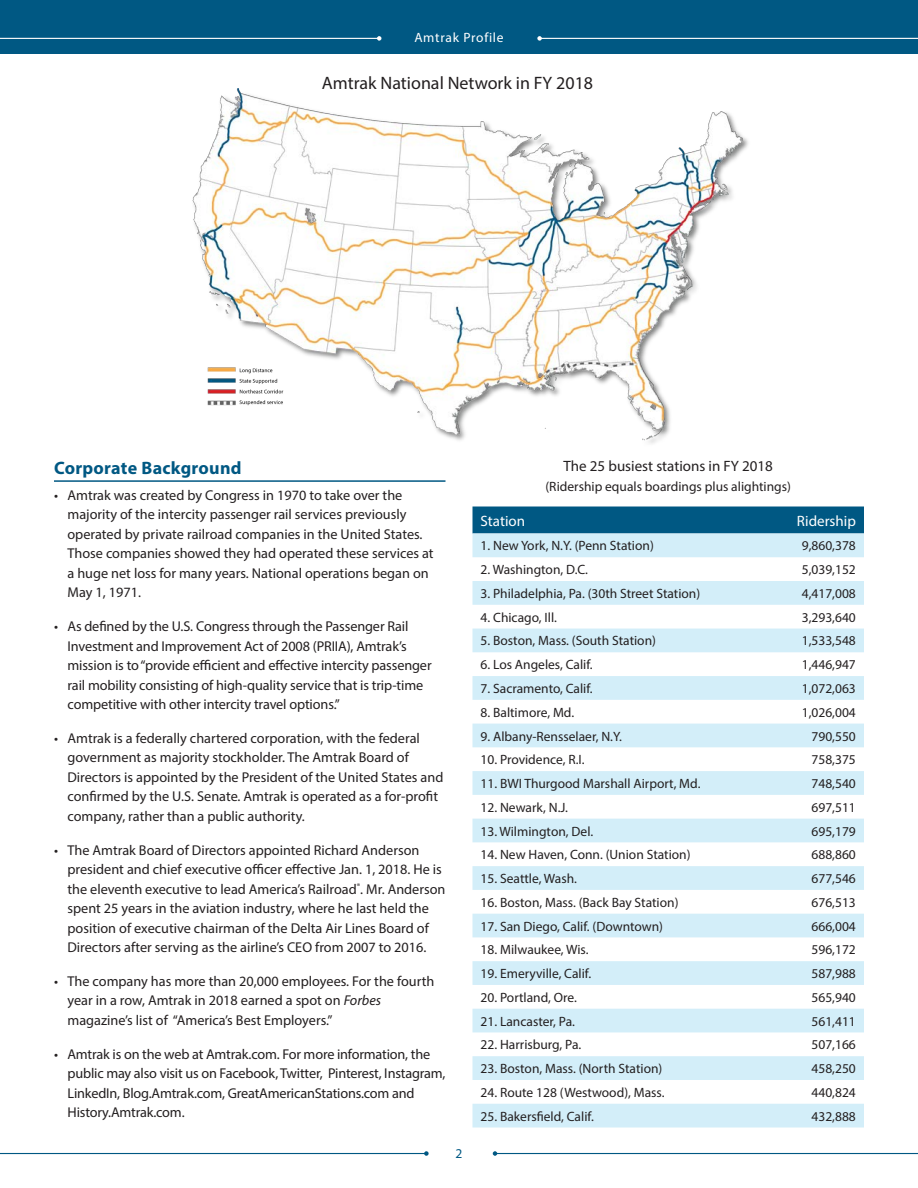
<style>
.page{position:relative;width:918px;height:1188px;background:#fff}
.page>*{position:absolute;margin:0;border:0;box-sizing:border-box;transform-origin:0 0}
.Section_Title{font:18px "Myriad Pro";color:#231f20}
.Subhead_Main{font:700 18px "Myriad Pro";letter-spacing:.015em;color:#005883}
.body{font:15px "Myriad Pro";color:#231f20}
.body-2{font:15px "Myriad Pro";color:#fff}
.t1{font:14.25px/19.5px "Myriad Pro";color:#231f20}
.body-3{font:13.5px "Myriad Pro";color:#231f20}
.t2{font:13.5px "Myriad Pro";letter-spacing:.055em;color:#fff}
.t3{font:13.5px "Myriad Pro";color:#005883}
.s1{font-style:italic}
</style>
<div class="page">
<div style="left:0;top:0;width:918px;height:54px;background:#005883"></div>
<hr style="left:0;top:38px;width:379px;height:1px;background:#fff">
<svg style="left:377px;top:36px;width:4px;height:5px"></svg>
<hr style="left:540px;top:38px;width:378px;height:1px;background:#fff">
<svg style="left:537px;top:36px;width:5px;height:5px"></svg>
<hr style="left:0;top:1153px;width:426px;height:1px;background:#005883">
<svg style="left:424px;top:1151px;width:5px;height:5px"></svg>
<hr style="left:495px;top:1153px;width:423px;height:1px;background:#005883">
<svg style="left:493px;top:1151px;width:4px;height:5px"></svg>
<hr style="left:54px;top:480px;width:392px;height:2px;background:#005883">
<img style="left:192px;top:89px;width:556px;height:355px">
<div style="left:472px;top:507px;width:392px;height:27px;background:#005883"></div>
<svg style="left:472px;top:534px;width:392px;height:594px;fill:#d7eff9"></svg>
<p class="t2" style="left:414px;top:30px;width:91px">Amtrak Profile</p>
<p class="Section_Title" style="left:322px;top:72px;width:273px">Amtrak National Network in FY 2018</p>
<p class="Subhead_Main" style="left:54px;top:456px;width:189px">Corporate Background</p>
<p class="t1" style="left:68px;top:485px;width:368px;text-indent:-14px">• Amtrak was created by Congress in 1970 to take over the majority of the intercity passenger rail services previously operated by private railroad companies in the United States.<br>Those companies showed they had operated these services at a huge net loss for many years. National operations began on May 1, 1971.</p>
<p class="t1" style="left:68px;top:616px;width:366px;text-indent:-14px">• As defined by the U.S. Congress through the Passenger Rail Investment and Improvement Act of 2008 (PRIIA), Amtrak’s mission is to “provide efficient and effective intercity passenger rail mobility consisting of high-quality service that is trip-time competitive with other intercity travel options.”</p>
<p class="t1" style="left:68px;top:728px;width:377px;text-indent:-14px">• Amtrak is a federally chartered corporation, with the federal government as majority stockholder. The Amtrak Board of Directors is appointed by the President of the United States and confirmed by the U.S. Senate. Amtrak is operated as a for-profit company, rather than a public authority.</p>
<p class="t1" style="left:67px;top:840px;width:379px;text-indent:-13px">• The Amtrak Board of Directors appointed Richard Anderson president and chief executive officer effective Jan. 1, 2018. He is the eleventh executive to lead America’s Railroad<sup>®</sup>. Mr. Anderson spent 25 years in the aviation industry, where he last held the position of executive chairman of the Delta Air Lines Board of Directors after serving as the airline’s CEO from 2007 to 2016.</p>
<p class="t1" style="left:68px;top:971px;width:368px;text-indent:-14px">• The company has more than 20,000 employees. For the fourth year in a row, Amtrak in 2018 earned a spot on <span class="s1">Forbes </span>magazine’s list of “America’s Best Employers.”</p>
<p class="t1" style="left:68px;top:1044px;width:380px;text-indent:-14px">• Amtrak is on the web at Amtrak.com. For more information, the public may also visit us on Facebook, Twitter, Pinterest, Instagram, LinkedIn, Blog.Amtrak.com, GreatAmericanStations.com and History.Amtrak.com.</p>
<p class="t3" style="left:456px;top:1145px;width:8px">2</p>
<p class="body" style="left:564px;top:457px;width:211px">The 25 busiest stations in FY 2018</p>
<p class="body-3" style="left:545px;top:478px;width:247px">(Ridership equals boardings plus alightings)</p>
<p class="body-2" style="left:481px;top:511px;width:46px">Station</p>
<p class="body-2" style="left:797px;top:511px;width:60px">Ridership</p>
<p class="body-3" style="left:481px;top:538px;width:175px">1. New York, N.Y. (Penn Station)</p>
<p class="body-3" style="left:802px;top:538px;width:56px">9,860,378</p>
<p class="body-3" style="left:481px;top:561px;width:109px">2. Washington, D.C.</p>
<p class="body-3" style="left:802px;top:561px;width:56px">5,039,152</p>
<p class="body-3" style="left:481px;top:585px;width:221px">3. Philadelphia, Pa. (30th Street Station)</p>
<p class="body-3" style="left:802px;top:585px;width:56px">4,417,008</p>
<p class="body-3" style="left:481px;top:609px;width:78px">4. Chicago, Ill.</p>
<p class="body-3" style="left:802px;top:609px;width:56px">3,293,640</p>
<p class="body-3" style="left:481px;top:633px;width:177px">5. Boston, Mass. (South Station)</p>
<p class="body-3" style="left:802px;top:633px;width:56px">1,533,548</p>
<p class="body-3" style="left:481px;top:656px;width:114px">6. Los Angeles, Calif.</p>
<p class="body-3" style="left:802px;top:656px;width:56px">1,446,947</p>
<p class="body-3" style="left:481px;top:680px;width:114px">7. Sacramento, Calif.</p>
<p class="body-3" style="left:802px;top:680px;width:56px">1,072,063</p>
<p class="body-3" style="left:481px;top:704px;width:95px">8. Baltimore, Md.</p>
<p class="body-3" style="left:802px;top:704px;width:56px">1,026,004</p>
<p class="body-3" style="left:481px;top:728px;width:143px">9. Albany-Rensselaer, N.Y.</p>
<p class="body-3" style="left:812px;top:728px;width:46px">790,550</p>
<p class="body-3" style="left:481px;top:751px;width:105px">10. Providence, R.I.</p>
<p class="body-3" style="left:812px;top:751px;width:46px">758,375</p>
<p class="body-3" style="left:481px;top:775px;width:221px">11. BWI Thurgood Marshall Airport, Md.</p>
<p class="body-3" style="left:812px;top:775px;width:46px">748,540</p>
<p class="body-3" style="left:481px;top:799px;width:89px">12. Newark, N.J.</p>
<p class="body-3" style="left:812px;top:799px;width:46px">697,511</p>
<p class="body-3" style="left:481px;top:823px;width:114px">13. Wilmington, Del.</p>
<p class="body-3" style="left:812px;top:823px;width:46px">695,179</p>
<p class="body-3" style="left:481px;top:846px;width:212px">14. New Haven, Conn. (Union Station)</p>
<p class="body-3" style="left:812px;top:846px;width:46px">688,860</p>
<p class="body-3" style="left:481px;top:870px;width:98px">15. Seattle, Wash.</p>
<p class="body-3" style="left:812px;top:870px;width:46px">677,546</p>
<p class="body-3" style="left:481px;top:894px;width:199px">16. Boston, Mass. (Back Bay Station)</p>
<p class="body-3" style="left:812px;top:894px;width:46px">676,513</p>
<p class="body-3" style="left:481px;top:918px;width:184px">17. San Diego, Calif. (Downtown)</p>
<p class="body-3" style="left:812px;top:918px;width:46px">666,004</p>
<p class="body-3" style="left:481px;top:942px;width:109px">18. Milwaukee, Wis.</p>
<p class="body-3" style="left:812px;top:942px;width:46px">596,172</p>
<p class="body-3" style="left:481px;top:965px;width:112px">19. Emeryville, Calif.</p>
<p class="body-3" style="left:812px;top:965px;width:46px">587,988</p>
<p class="body-3" style="left:481px;top:989px;width:98px">20. Portland, Ore.</p>
<p class="body-3" style="left:812px;top:989px;width:46px">565,940</p>
<p class="body-3" style="left:481px;top:1013px;width:96px">21. Lancaster, Pa.</p>
<p class="body-3" style="left:812px;top:1013px;width:46px">561,411</p>
<p class="body-3" style="left:481px;top:1037px;width:102px">22. Harrisburg, Pa.</p>
<p class="body-3" style="left:812px;top:1037px;width:46px">507,166</p>
<p class="body-3" style="left:481px;top:1060px;width:183px">23. Boston, Mass. (North Station)</p>
<p class="body-3" style="left:812px;top:1060px;width:46px">458,250</p>
<p class="body-3" style="left:481px;top:1084px;width:186px">24. Route 128 (Westwood), Mass.</p>
<p class="body-3" style="left:812px;top:1084px;width:46px">440,824</p>
<p class="body-3" style="left:481px;top:1108px;width:115px">25. Bakersfield, Calif.</p>
<p class="body-3" style="left:812px;top:1108px;width:46px">432,888</p>
</div>
